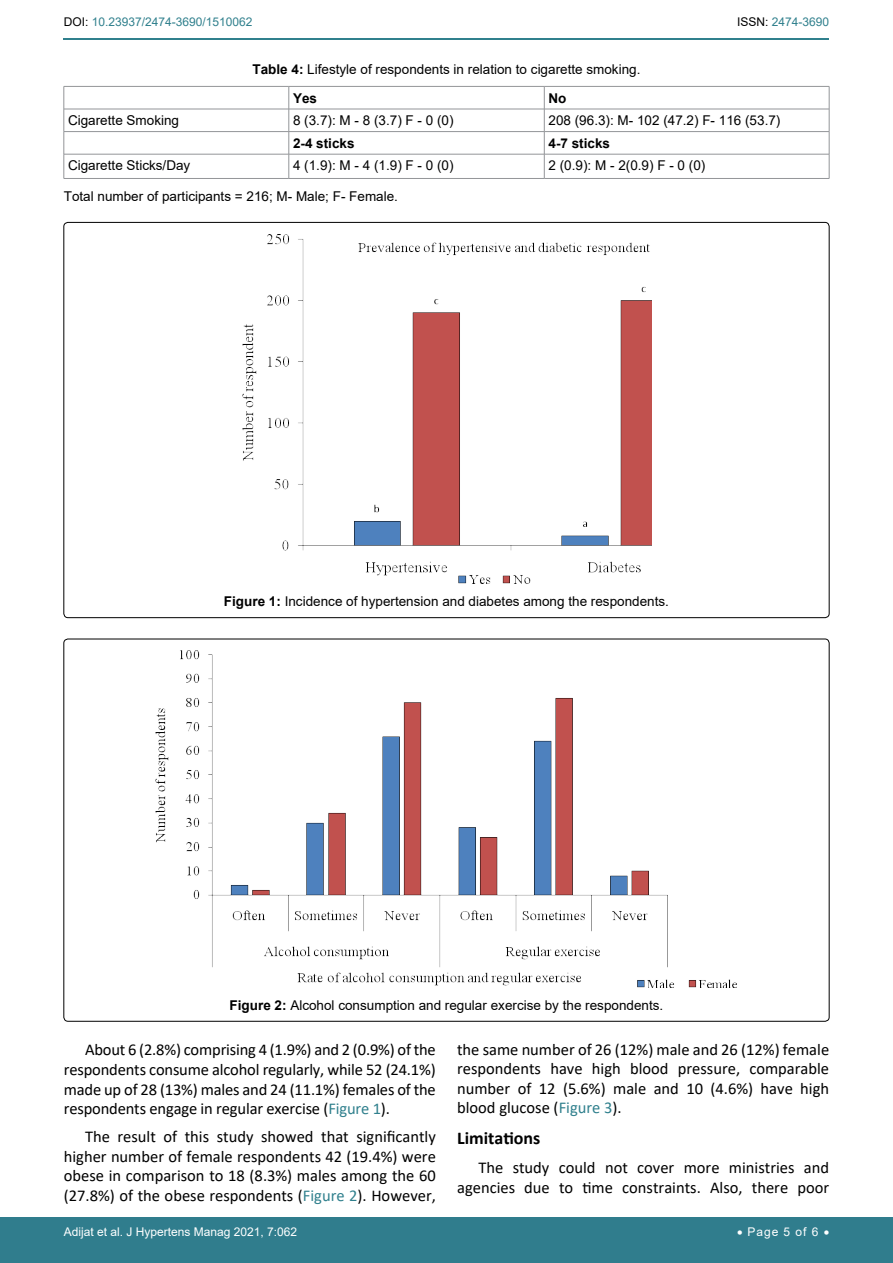
<style>
.page{position:relative;width:893px;height:1263px;background:#fff}
.page>*{position:absolute;margin:0;border:0;box-sizing:border-box;transform-origin:0 0}
.t1{font:700 18px "Calibri";color:#000}
.t2{font:16.5px/19.5px "Calibri";color:#000;text-align:justify}
.t3{font:13.5px/29px "Arial";color:#000}
.t4{font:700 13.5px "Arial";color:#000}
.t5{font:12px "Arial";color:#fff}
.t6{font:12px "Arial";color:#30808d}
.s1{color:#000}
.s2{font-weight:700}
.s3{color:#30808d}
</style>
<div class="page">
<div style="left:0;top:1217px;width:893px;height:46px;background:#307d8d"></div>
<hr style="left:64px;top:38px;width:765px;height:2px;background:#30808d">
<svg style="left:64px;top:86px;width:766px;height:92px"></svg>
<hr style="left:64px;top:178px;width:225px;height:1px;background:#939598">
<hr style="left:289px;top:178px;width:255px;height:1px;background:#939598">
<hr style="left:544px;top:178px;width:285px;height:1px;background:#939598">
<img style="left:242px;top:234px;width:409px;height:349px">
<img style="left:155px;top:651px;width:582px;height:336px">
<p class="t6" style="left:64px;top:14px;width:190px"><span class="s1">DOI:</span> 10.23937/2474-3690/1510062</p>
<p class="t6" style="left:737px;top:14px;width:94px"><span class="s1">ISSN:</span> 2474-3690</p>
<p class="t3" style="left:293px;top:54px;width:349px;text-indent:-41px"><span class="s2">Table 4:</span> Lifestyle of respondents in relation to cigarette smoking.<br><span class="s2">Yes</span></p>
<p class="t4" style="left:549px;top:88px;width:19px">No</p>
<p class="t3" style="left:68px;top:106px;width:113px">Cigarette Smoking</p>
<p class="t3" style="left:293px;top:106px;width:162px">8 (3.7): M - 8 (3.7) F - 0 (0)</p>
<p class="t3" style="left:549px;top:106px;width:233px">208 (96.3): M- 102 (47.2) F- 116 (53.7)</p>
<p class="t4" style="left:293px;top:134px;width:63px">2-4 sticks</p>
<p class="t4" style="left:549px;top:134px;width:63px">4-7 sticks</p>
<p class="t3" style="left:68px;top:151px;width:124px">Cigarette Sticks/Day</p>
<p class="t3" style="left:293px;top:151px;width:162px">4 (1.9): M - 4 (1.9) F - 0 (0)</p>
<p class="t3" style="left:549px;top:151px;width:158px">2 (0.9): M - 2(0.9) F - 0 (0)</p>
<p class="t3" style="left:64px;top:182px;width:336px">Total number of participants = 216; M- Male; F- Female.</p>
<p class="t3" style="left:224px;top:586px;width:446px"><span class="s2">Figure 1:</span> Incidence of hypertension and diabetes among the respondents.</p>
<p class="t3" style="left:230px;top:990px;width:435px"><span class="s2">Figure 2:</span> Alcohol consumption and regular exercise by the respondents.</p>
<p class="t2" style="left:64px;top:1039px;width:374px;text-indent:21px">About 6 (2.8%) comprising 4 (1.9%) and 2 (0.9%) of the respondents consume alcohol regularly, while 52 (24.1%) made up of 28 (13%) males and 24 (11.1%) females of the respondents engage in regular exercise (<span class="s3">Figure 1</span>).</p>
<p class="t2" style="left:64px;top:1127px;width:374px;text-indent:21px">The result of this study showed that significantly higher number of female respondents 42 (19.4%) were obese in comparison to 18 (8.3%) males among the 60 (27.8%) of the obese respondents (<span class="s3">Figure 2</span>). However,</p>
<p class="t2" style="left:457px;top:1039px;width:374px">the same number of 26 (12%) male and 26 (12%) female respondents have high blood pressure, comparable number of 12 (5.6%) male and 10 (4.6%) have high blood glucose (<span class="s3">Figure 3</span>).</p>
<p class="t1" style="left:457px;top:1126px;width:85px">Limitations</p>
<p class="t2" style="left:457px;top:1157px;width:374px;text-align:right">The study could not cover more ministries and agencies due to time constraints. Also, there poor</p>
<p class="t5" style="left:64px;top:1223px;width:235px">Adijat et al. J Hypertens Manag 2021, 7:062</p>
<p class="t5" style="left:737px;top:1223px;width:94px">• Page 5 of 6 •</p>
</div>
